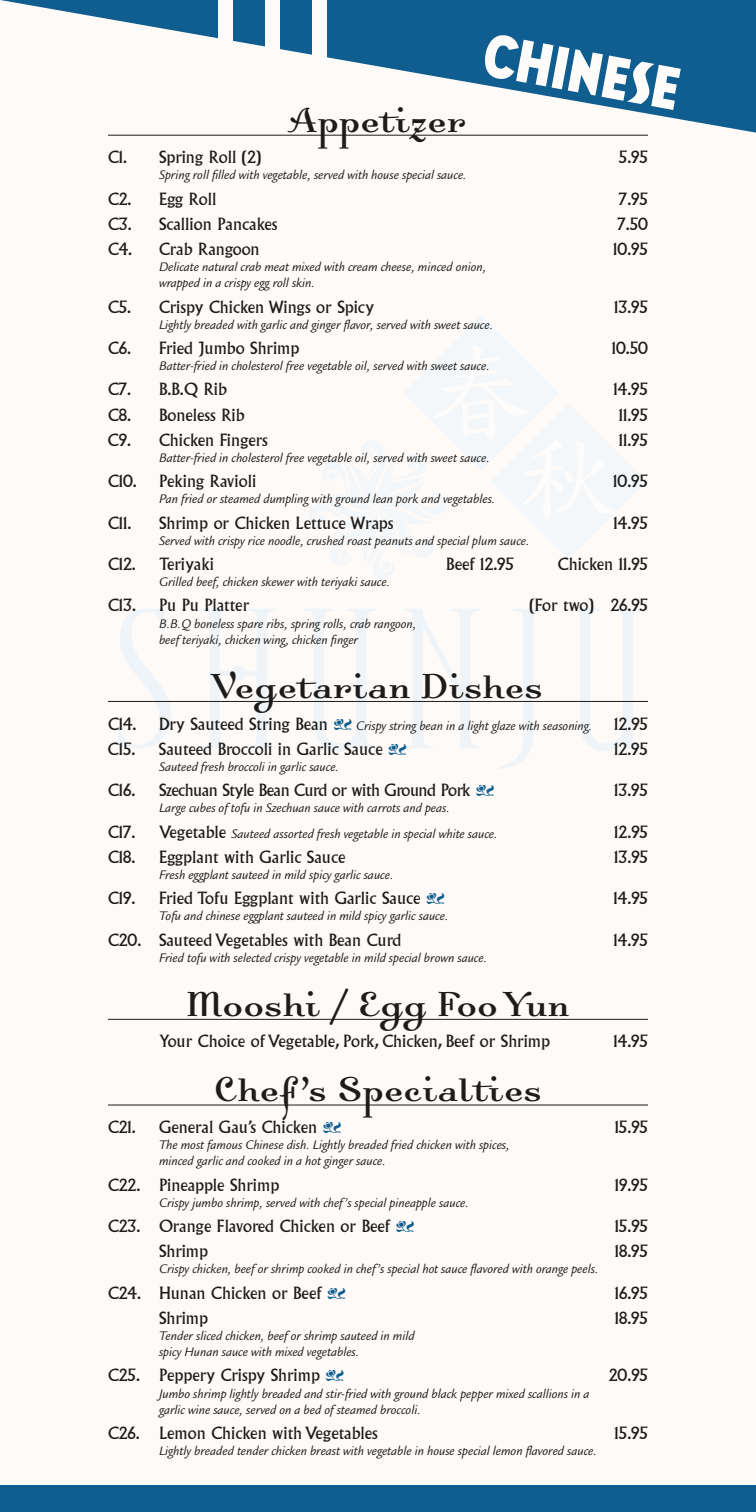
<style>
.page{position:relative;width:756px;height:1512px;background:#fefaf8}
.page>*{position:absolute;margin:0;border:0;box-sizing:border-box;transform-origin:0 0}
.t1{font:61.2px "JM Poster Solid";color:#fefcfb}
.t2{font:45px "Dalliance Roman";color:#1d1c1a}
.t3{font:16.5px "Albertus";color:#1d1c1a}
.t4{font:16.5px "Albertus";letter-spacing:-.03em;color:#1d1c1a}
.t5{font:italic 13.5px/16.2px "Legacy Sans";color:#1d1c1a}
.s1{font-family:"Albertus";font-style:normal;font-size:16.5px}
.s2{font-family:"Type Embellishments One Let Plain";font-style:normal;font-size:16.5px;color:#105e8f}
.s3{font-family:"Type Embellishments One Let Plain";color:#105e8f}
</style>
<div class="page">
<div style="left:0;top:1485px;width:756px;height:27px;background:#105e8f"></div>
<svg style="left:118px;top:609px;width:525px;height:160px"></svg>
<svg style="left:309px;top:316px;width:337px;height:262px"></svg>
<svg style="left:0;top:0;width:756px;height:133px"></svg>
<div style="left:218px;top:0;width:15px;height:88px;background:#fefcfb"></div>
<div style="left:265px;top:0;width:15px;height:88px;background:#fefcfb"></div>
<div style="left:312px;top:0;width:15px;height:88px;background:#fefcfb"></div>
<hr style="left:108px;top:135px;width:540px;height:1px;background:#1d1c1a">
<hr style="left:108px;top:701px;width:540px;height:1px;background:#1d1c1a">
<hr style="left:108px;top:1019px;width:540px;height:1px;background:#1d1c1a">
<hr style="left:108px;top:1105px;width:540px;height:1px;background:#1d1c1a">
<h2 class="t2" style="left:289px;top:97px;width:179px">Appetizer</h2>
<h1 class="t1" style="left:490px;top:22px;width:200px;rotate:11deg">CHINESE</h1>
<p class="t3" style="left:108px;top:148px;width:155px">C1. Spring Roll (2)</p>
<p class="t3" style="left:619px;top:148px;width:31px">5.95</p>
<p class="t5" style="left:159px;top:167px;width:309px">Spring roll filled with vegetable, served with house special sauce.</p>
<p class="t3" style="left:108px;top:189px;width:110px">C2. Egg Roll</p>
<p class="t3" style="left:619px;top:189px;width:31px">7.95</p>
<p class="t3" style="left:108px;top:214px;width:171px">C3. Scallion Pancakes</p>
<p class="t3" style="left:617px;top:214px;width:32px">7.50</p>
<p class="t3" style="left:108px;top:239px;width:153px">C4. Crab Rangoon</p>
<p class="t3" style="left:613px;top:239px;width:36px">10.95</p>
<p class="t5" style="left:159px;top:259px;width:329px">Delicate natural crab meat mixed with cream cheese, minced onion, wrapped in a crispy egg roll skin.</p>
<p class="t3" style="left:108px;top:297px;width:268px">C5. Crispy Chicken Wings or Spicy</p>
<p class="t3" style="left:614px;top:297px;width:35px">13.95</p>
<p class="t5" style="left:159px;top:317px;width:336px">Lightly breaded with garlic and ginger flavor, served with sweet sauce.</p>
<p class="t3" style="left:108px;top:338px;width:193px">C6. Fried Jumbo Shrimp</p>
<p class="t3" style="left:612px;top:338px;width:38px">10.50</p>
<p class="t5" style="left:159px;top:358px;width:332px">Batter-fried in cholesterol free vegetable oil, served with sweet sauce.</p>
<p class="t3" style="left:108px;top:380px;width:121px">C7. B.B.Q Rib</p>
<p class="t3" style="left:614px;top:380px;width:36px">14.95</p>
<p class="t3" style="left:108px;top:405px;width:138px">C8. Boneless Rib</p>
<p class="t3" style="left:619px;top:405px;width:31px">11.95</p>
<p class="t3" style="left:108px;top:430px;width:161px">C9. Chicken Fingers</p>
<p class="t3" style="left:619px;top:430px;width:31px">11.95</p>
<p class="t5" style="left:159px;top:450px;width:332px">Batter-fried in cholesterol free vegetable oil, served with sweet sauce.</p>
<p class="t3" style="left:108px;top:472px;width:30px">C10.</p>
<p class="t3" style="left:159px;top:472px;width:99px">Peking Ravioli</p>
<p class="t3" style="left:613px;top:472px;width:36px">10.95</p>
<p class="t5" style="left:159px;top:491px;width:338px">Pan fried or steamed dumpling with ground lean pork and vegetables.</p>
<p class="t3" style="left:108px;top:513px;width:25px">C11.</p>
<p class="t3" style="left:159px;top:513px;width:236px">Shrimp or Chicken Lettuce Wraps</p>
<p class="t3" style="left:614px;top:513px;width:36px">14.95</p>
<p class="t5" style="left:159px;top:533px;width:372px">Served with crispy rice noodle, crushed roast peanuts and special plum sauce.</p>
<p class="t3" style="left:108px;top:554px;width:29px">C12.</p>
<p class="t3" style="left:159px;top:554px;width:57px">Teriyaki</p>
<p class="t3" style="left:446px;top:554px;width:69px">Beef 12.95</p>
<p class="t3" style="left:558px;top:554px;width:92px">Chicken 11.95</p>
<p class="t5" style="left:159px;top:574px;width:233px">Grilled beef, chicken skewer with teriyaki sauce.</p>
<p class="t3" style="left:108px;top:596px;width:30px">C13.</p>
<p class="t3" style="left:159px;top:596px;width:92px">Pu Pu Platter</p>
<p class="t3" style="left:529px;top:596px;width:120px">(For two) 26.95</p>
<p class="t5" style="left:159px;top:616px;width:259px">B.B.Q boneless spare ribs, spring rolls, crab rangoon, beef teriyaki, chicken wing, chicken finger</p>
<h2 class="t2" style="left:213px;top:664px;width:331px">Vegetarian Dishes</h2>
<p class="t3" style="left:108px;top:714px;width:30px">C14.</p>
<p class="t5" style="left:159px;top:717px;width:435px"><span class="s1">Dry Sauteed String Bean</span> <span class="s2">Y</span> Crispy string bean in a light glaze with seasoning.</p>
<p class="t3" style="left:614px;top:714px;width:35px">12.95</p>
<p class="t3" style="left:108px;top:739px;width:29px">C15.</p>
<p class="t3" style="left:159px;top:739px;width:250px">Sauteed Broccoli in Garlic Sauce <span class="s3">Y</span></p>
<p class="t3" style="left:614px;top:739px;width:35px">12.95</p>
<p class="t5" style="left:159px;top:759px;width:182px">Sauteed fresh broccoli in garlic sauce.</p>
<p class="t3" style="left:108px;top:781px;width:29px">C16.</p>
<p class="t4" style="left:159px;top:781px;width:337px">Szechuan Style Bean Curd or with Ground Pork <span class="s3">Y</span></p>
<p class="t3" style="left:614px;top:781px;width:35px">13.95</p>
<p class="t5" style="left:159px;top:800px;width:292px">Large cubes of tofu in Szechuan sauce with carrots and peas.</p>
<p class="t3" style="left:108px;top:822px;width:29px">C17.</p>
<p class="t5" style="left:159px;top:825px;width:340px"><span class="s1">Vegetable</span> Sauteed assorted fresh vegetable in special white sauce.</p>
<p class="t3" style="left:614px;top:822px;width:35px">12.95</p>
<p class="t3" style="left:108px;top:847px;width:29px">C18.</p>
<p class="t3" style="left:159px;top:847px;width:188px">Eggplant with Garlic Sauce</p>
<p class="t3" style="left:614px;top:847px;width:35px">13.95</p>
<p class="t5" style="left:159px;top:867px;width:236px">Fresh eggplant sauteed in mild spicy garlic sauce.</p>
<p class="t3" style="left:108px;top:889px;width:29px">C19.</p>
<p class="t3" style="left:159px;top:889px;width:288px">Fried Tofu Eggplant with Garlic Sauce <span class="s3">Y</span></p>
<p class="t3" style="left:614px;top:889px;width:36px">14.95</p>
<p class="t5" style="left:159px;top:908px;width:291px">Tofu and chinese eggplant sauteed in mild spicy garlic sauce.</p>
<p class="t3" style="left:108px;top:930px;width:295px">C20. Sauteed Vegetables with Bean Curd</p>
<p class="t3" style="left:614px;top:930px;width:36px">14.95</p>
<p class="t5" style="left:159px;top:950px;width:330px">Fried tofu with selected crispy vegetable in mild special brown sauce.</p>
<h2 class="t2" style="left:186px;top:982px;width:385px">Mooshi / Egg Foo Yun</h2>
<p class="t3" style="left:159px;top:1032px;width:393px">Your Choice of Vegetable, Pork, Chicken, Beef or Shrimp</p>
<p class="t3" style="left:614px;top:1032px;width:36px">14.95</p>
<h2 class="t2" style="left:214px;top:1067px;width:330px">Chef’s Specialties</h2>
<p class="t3" style="left:108px;top:1117px;width:29px">C21.</p>
<p class="t3" style="left:159px;top:1117px;width:184px">General Gau’s Chicken <span class="s3">Y</span></p>
<p class="t3" style="left:615px;top:1117px;width:35px">15.95</p>
<p class="t5" style="left:159px;top:1137px;width:352px">The most famous Chinese dish. Lightly breaded fried chicken with spices, minced garlic and cooked in a hot ginger sauce.</p>
<p class="t3" style="left:108px;top:1175px;width:173px">C22. Pineapple Shrimp</p>
<p class="t3" style="left:615px;top:1175px;width:35px">19.95</p>
<p class="t5" style="left:159px;top:1195px;width:311px">Crispy jumbo shrimp, served with chef’s special pineapple sauce.</p>
<p class="t3" style="left:108px;top:1216px;width:308px">C23. Orange Flavored Chicken or Beef <span class="s3">Y</span></p>
<p class="t3" style="left:615px;top:1216px;width:35px">15.95</p>
<p class="t3" style="left:159px;top:1242px;width:51px">Shrimp</p>
<p class="t3" style="left:615px;top:1242px;width:35px">18.95</p>
<p class="t5" style="left:159px;top:1261px;width:441px">Crispy chicken, beef or shrimp cooked in chef’s special hot sauce flavored with orange peels.</p>
<p class="t3" style="left:108px;top:1283px;width:240px">C24. Hunan Chicken or Beef <span class="s3">Y</span></p>
<p class="t3" style="left:615px;top:1283px;width:35px">16.95</p>
<p class="t3" style="left:159px;top:1308px;width:51px">Shrimp</p>
<p class="t3" style="left:615px;top:1308px;width:35px">18.95</p>
<p class="t5" style="left:159px;top:1328px;width:257px">Tender sliced chicken, beef or shrimp sauteed in mild spicy Hunan sauce with mixed vegetables.</p>
<p class="t3" style="left:108px;top:1366px;width:238px">C25. Peppery Crispy Shrimp <span class="s3">Y</span></p>
<p class="t3" style="left:609px;top:1366px;width:41px">20.95</p>
<p class="t5" style="left:159px;top:1386px;width:432px">Jumbo shrimp lightly breaded and stir-fried with ground black pepper mixed scallions in a garlic wine sauce, served on a bed of steamed broccoli.</p>
<p class="t3" style="left:108px;top:1423px;width:271px">C26. Lemon Chicken with Vegetables</p>
<p class="t3" style="left:615px;top:1423px;width:35px">15.95</p>
<p class="t5" style="left:159px;top:1443px;width:439px">Lightly breaded tender chicken breast with vegetable in house special lemon flavored sauce.</p>
</div>
